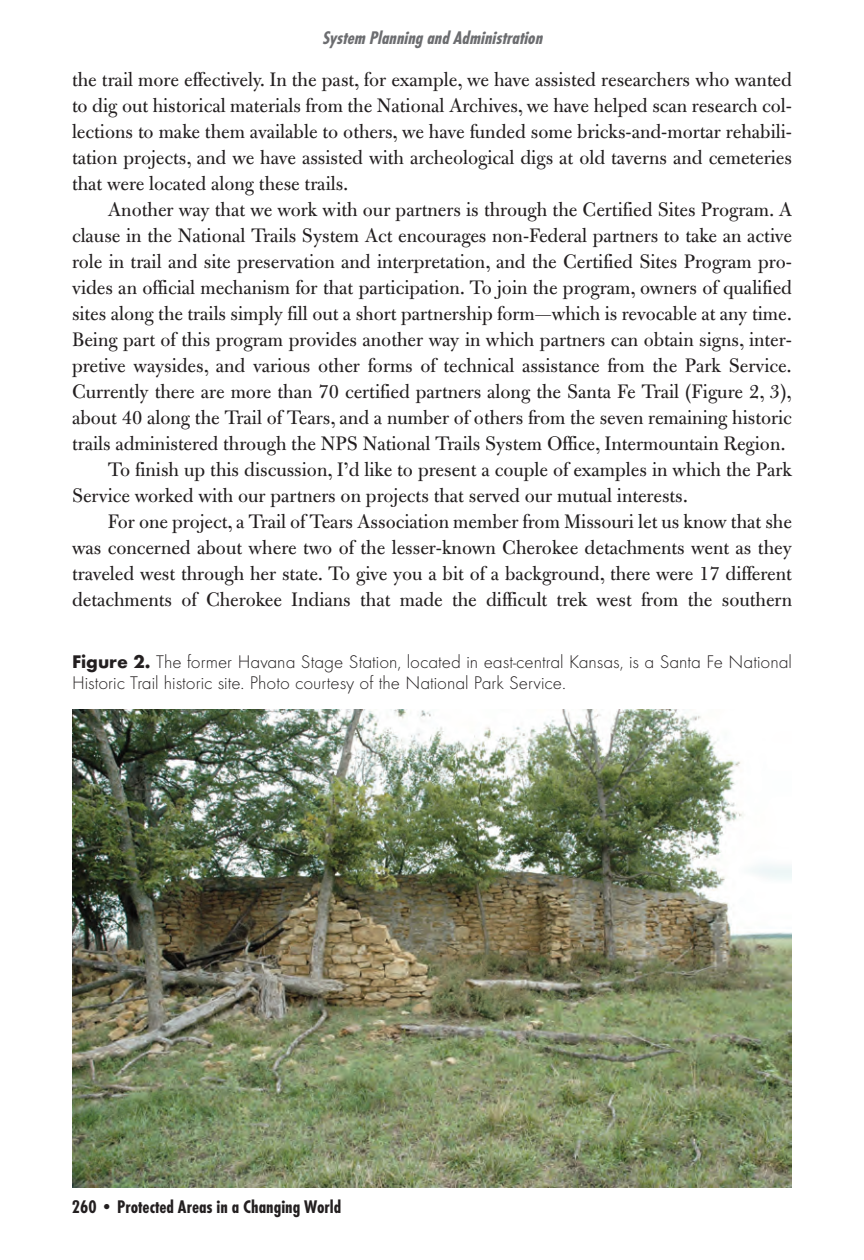
<style>
.page{position:relative;width:864px;height:1260px;background:#fff}
.page>*{position:absolute;margin:0;border:0;box-sizing:border-box;transform-origin:0 0}
.t1{font:21px/26px "Bulmer";color:#231f20;text-align:justify}
.t2{font:300 19px/21px "Function LH";color:#231f20}
.t3{font:700 19px "Function Cond";color:#231f20}
.t4{font:italic 700 19px "Function Cond";color:#6c6d70}
.s1{font-weight:800}
</style>
<div class="page">
<img style="left:72px;top:709px;width:720px;height:479px">
<p class="t4" style="left:322px;top:26px;width:222px">System Planning and Administration</p>
<p class="t1" style="left:72px;top:69px;width:722px">the trail more effectively. In the past, for example, we have assisted researchers who wanted to dig out historical materials from the National Archives, we have helped scan research col&shy;lections to make them available to others, we have funded some bricks-and-mortar rehabili&shy;tation projects, and we have assisted with archeological digs at old taverns and cemeteries that were located along these trails.</p>
<p class="t1" style="left:108px;top:199px;width:686px">Another way that we work with our partners is through the Certified Sites Program. A</p>
<p class="t1" style="left:72px;top:225px;width:722px">clause in the National Trails System Act encourages non-Federal partners to take an active</p>
<p class="t1" style="left:72px;top:251px;width:722px">role in trail and site preservation and interpretation, and the Certified Sites Program pro-</p>
<p class="t1" style="left:72px;top:277px;width:722px">vides an official mechanism for that participation. To join the program, owners of qualified</p>
<p class="t1" style="left:72px;top:303px;width:722px">sites along the trails simply fill out a short partnership form—which is revocable at any time.</p>
<p class="t1" style="left:72px;top:329px;width:722px">Being part of this program provides another way in which partners can obtain signs, inter-</p>
<p class="t1" style="left:72px;top:355px;width:721px">pretive waysides, and various other forms of technical assistance from the Park Service.</p>
<p class="t1" style="left:72px;top:381px;width:721px">Currently there are more than 70 certified partners along the Santa Fe Trail (Figure 2, 3),</p>
<p class="t1" style="left:72px;top:407px;width:721px">about 40 along the Trail of Tears, and a number of others from the seven remaining historic</p>
<p class="t1" style="left:72px;top:433px;width:715px">trails administered through the NPS National Trails System Office, Intermountain Region.</p>
<p class="t1" style="left:108px;top:459px;width:685px">To finish up this discussion, I’d like to present a couple of examples in which the Park</p>
<p class="t1" style="left:72px;top:485px;width:618px">Service worked with our partners on projects that served our mutual interests.</p>
<p class="t1" style="left:108px;top:511px;width:685px">For one project, a Trail of Tears Association member from Missouri let us know that she</p>
<p class="t1" style="left:72px;top:537px;width:722px">was concerned about where two of the lesser-known Cherokee detachments went as they</p>
<p class="t1" style="left:72px;top:563px;width:721px">traveled west through her state. To give you a bit of a background, there were 17 different</p>
<p class="t1" style="left:72px;top:589px;width:722px">detachments of Cherokee Indians that made the difficult trek west from the southern</p>
<p class="t2" style="left:72px;top:651px;width:722px"><span class="s1">Figure 2.</span> The former Havana Stage Station, located in east-central Kansas, is a Santa Fe National<br>Historic Trail historic site. Photo courtesy of the National Park Service.</p>
<p class="t3" style="left:72px;top:1195px;width:271px">260 • Protected Areas in a Changing World</p>
</div>
